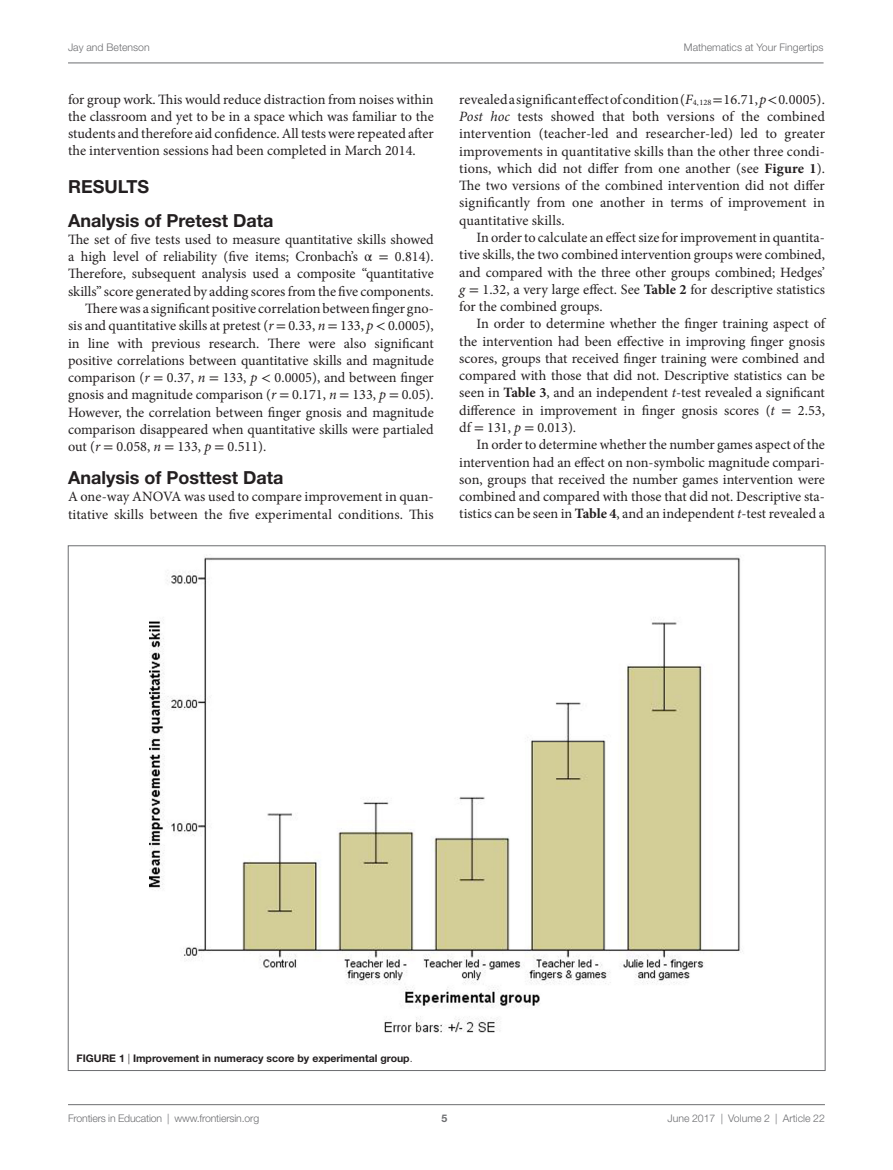
<style>
.page{position:relative;width:893px;height:1170px;background:#fff}
.page>*{position:absolute;margin:0;border:0;box-sizing:border-box;transform-origin:0 0}
.t1{font:700 18px/33.8px "Helvetica Neue LT Std";color:#231f20}
.t2{font:14.25px/17.2px "Minion Pro";color:#231f20;text-align:justify}
.t3{font:300 10.5px "Helvetica Neue LT Std";color:#6c6d70}
.t4{font:700 10.5px "Helvetica Neue LT Std";color:#231f20}
.t5{font:700 10.5px "Helvetica Neue LT Std";color:#6c6d70}
.s1{font-family:"STIX General"}
.s2{font-style:italic}
.s3{font-weight:700}
.s4{font-weight:300}
</style>
<div class="page">
<img style="left:149px;top:556px;width:594px;height:475px">
<hr style="left:68px;top:1104px;width:757px;height:1px;background:#6c6d70">
<hr style="left:68px;top:63px;width:755px;height:1px;background:#6c6d70">
<p class="t3" style="left:68px;top:41px;width:83px">Jay and Betenson</p>
<p class="t3" style="left:684px;top:41px;width:141px">Mathematics at Your Fingertips</p>
<p class="t2" style="left:68px;top:90px;width:367px">for group work. This would reduce distraction from noises within the classroom and yet to be in a space which was familiar to the students and therefore aid confidence. All tests were repeated after the intervention sessions had been completed in March 2014.</p>
<p class="t1" style="left:68px;top:169px;width:13px">RES</p>
<p class="t1" style="left:68px;top:169px;width:207px;text-indent:36px">ULTS<br>Analysis of Pretest Data</p>
<p class="t2" style="left:68px;top:231px;width:367px">The set of five tests used to measure quantitative skills showed</p>
<p class="t2" style="left:68px;top:248px;width:367px">a high level of reliability (five items; Cronbach’s <span class="s1">α =</span> 0.814).</p>
<p class="t2" style="left:68px;top:265px;width:367px">Therefore, subsequent analysis used a composite “quantitative</p>
<p class="t2" style="left:68px;top:282px;width:367px">skills” score generated by adding scores from the five components.</p>
<p class="t2" style="left:85px;top:300px;width:350px">There was a significant positive correlation between finger gno-</p>
<p class="t2" style="left:68px;top:317px;width:367px">sis and quantitative skills at pretest (<span class="s2">r</span> <span class="s1">=</span> 0.33, <span class="s2">n</span> <span class="s1">=</span> 133, <span class="s2">p</span> <span class="s1">&lt;</span> 0.0005),</p>
<p class="t2" style="left:68px;top:334px;width:367px">in line with previous research. There were also significant</p>
<p class="t2" style="left:68px;top:351px;width:367px">positive correlations between quantitative skills and magnitude</p>
<p class="t2" style="left:68px;top:369px;width:367px">comparison (<span class="s2">r</span> <span class="s1">=</span> 0.37, <span class="s2">n</span> <span class="s1">=</span> 133, <span class="s2">p</span> <span class="s1">&lt;</span> 0.0005), and between finger</p>
<p class="t2" style="left:68px;top:386px;width:367px">gnosis and magnitude comparison (<span class="s2">r</span> <span class="s1">=</span> 0.171, <span class="s2">n</span> <span class="s1">=</span> 133, <span class="s2">p</span> <span class="s1">=</span> 0.05).</p>
<p class="t2" style="left:68px;top:403px;width:367px">However, the correlation between finger gnosis and magnitude</p>
<p class="t2" style="left:68px;top:420px;width:367px">comparison disappeared when quantitative skills were partialed</p>
<p class="t2" style="left:68px;top:438px;width:200px">out (<span class="s2">r</span> <span class="s1">=</span> 0.058, <span class="s2">n</span> <span class="s1">=</span> 133, <span class="s2">p</span> <span class="s1">=</span> 0.511).</p>
<p class="t1" style="left:68px;top:460px;width:217px">Analysis of Posttest Data</p>
<p class="t2" style="left:68px;top:488px;width:367px">A one-way ANOVA was used to compare improvement in quan&shy;titative skills between the five experimental conditions. This</p>
<p class="t2" style="left:459px;top:91px;width:367px">revealed a significant effect of condition (<span class="s2">F</span><sub>4,</sub> <sub>128</sub><span class="s1">=</span> 16.71, <span class="s2">p</span><span class="s1">&lt;</span> 0.0005).<br><span class="s2">Post hoc</span> tests showed that both versions of the combined intervention (teacher-led and researcher-led) led to greater improvements in quantitative skills than the other three condi&shy;tions, which did not differ from one another (see <span class="s3">Figure 1</span>).<br>The two versions of the combined intervention did not differ significantly from one another in terms of improvement in quantitative skills.</p>
<p class="t2" style="left:459px;top:229px;width:367px;text-indent:17px">In order to calculate an effect size for improvement in quantita&shy;tive skills, the two combined intervention groups were combined, and compared with the three other groups combined; Hedges’ <span class="s2">g</span> <span class="s1">=</span> 1.32, a very large effect. See <span class="s3">Table 2</span> for descriptive statistics for the combined groups.</p>
<p class="t2" style="left:459px;top:315px;width:367px;text-indent:17px">In order to determine whether the finger training aspect of the intervention had been effective in improving finger gnosis scores, groups that received finger training were combined and compared with those that did not. Descriptive statistics can be seen in <span class="s3">Table 3</span>, and an independent <span class="s2">t</span>-test revealed a significant difference in improvement in finger gnosis scores (<span class="s2">t</span> <span class="s1">=</span> 2.53, df <span class="s1">=</span> 131, <span class="s2">p</span> <span class="s1">=</span> 0.013).</p>
<p class="t2" style="left:459px;top:436px;width:367px;text-indent:17px">In order to determine whether the number games aspect of the intervention had an effect on non-symbolic magnitude compari&shy;son, groups that received the number games intervention were combined and compared with those that did not. Descriptive sta&shy;tistics can be seen in <span class="s3">Table 4</span>, and an independent <span class="s2">t</span>-test revealed a</p>
<p class="t4" style="left:77px;top:1051px;width:337px">FIG URE 1 <span class="s4">|</span> Improvement in numeracy score by experimental group<span class="s4">.</span></p>
<p class="t3" style="left:68px;top:1111px;width:193px">Frontiers in Education | www.frontiersin.org</p>
<p class="t3" style="left:667px;top:1111px;width:159px">June 2017 | Volume 2 | Article 22</p>
<p class="t5" style="left:441px;top:1111px;width:7px">5</p>
</div>
